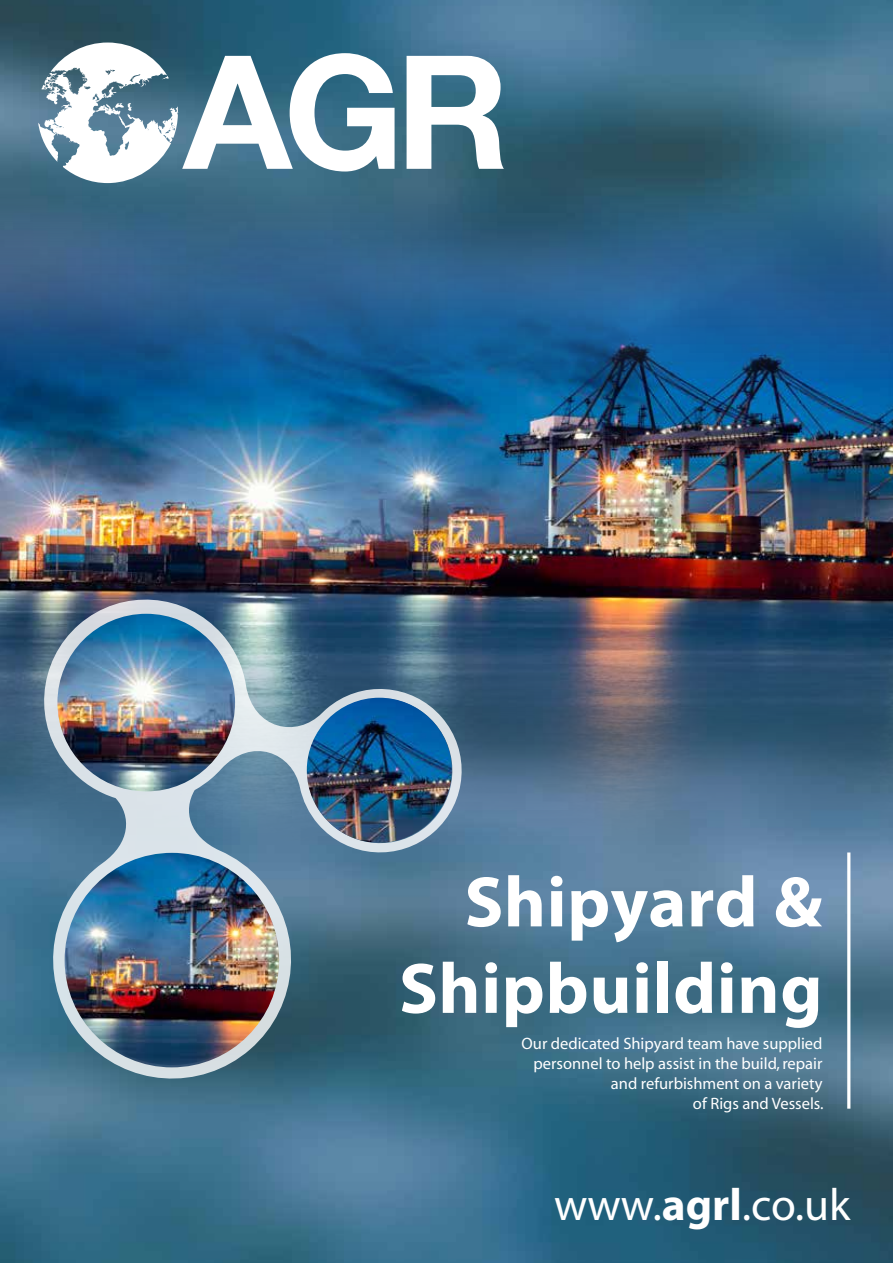
<style>
.page{position:relative;width:893px;height:1263px;background:#fff}
.page>*{position:absolute;margin:0;border:0;box-sizing:border-box;transform-origin:0 0}
.t1{font:700 72.15px/86.6px "Myriad Pro";letter-spacing:.01em;color:#fff;text-align:right}
.t2{font:45.3px "Myriad";color:#fff}
.t3{font:16.5px/19.8px "Myriad";color:#fff;text-align:right}
.s1{font-weight:700}
</style>
<div class="page">
<img style="left:0;top:843px;width:893px;height:420px">
<img style="left:0;top:401px;width:893px;height:442px">
<img style="left:0;top:0;width:893px;height:401px">
<svg style="left:407px;top:56px;width:97px;height:113px"></svg>
<svg style="left:38px;top:43px;width:357px;height:140px"></svg>
<hr style="left:847px;top:852px;width:3px;height:257px;background:#fff">
<svg style="left:32px;top:588px;width:439px;height:504px"></svg>
<img style="left:65px;top:853px;width:214px;height:214px">
<img style="left:57px;top:614px;width:178px;height:177px">
<img style="left:307px;top:698px;width:145px;height:145px">
<h1 class="t1" style="left:399px;top:856px;width:425px">Shipyard &amp;<br>Shipbuilding</h1>
<p class="t3" style="left:521px;top:1034px;width:304px">Our dedicated Shipyard team have supplied personnel to help assist in the build, repair and refurbishment on a variety<br>of Rigs and Vessels.</p>
<h2 class="t2" style="left:554px;top:1183px;width:298px">www.<span class="s1">agrl</span>.co.uk</h2>
</div>
